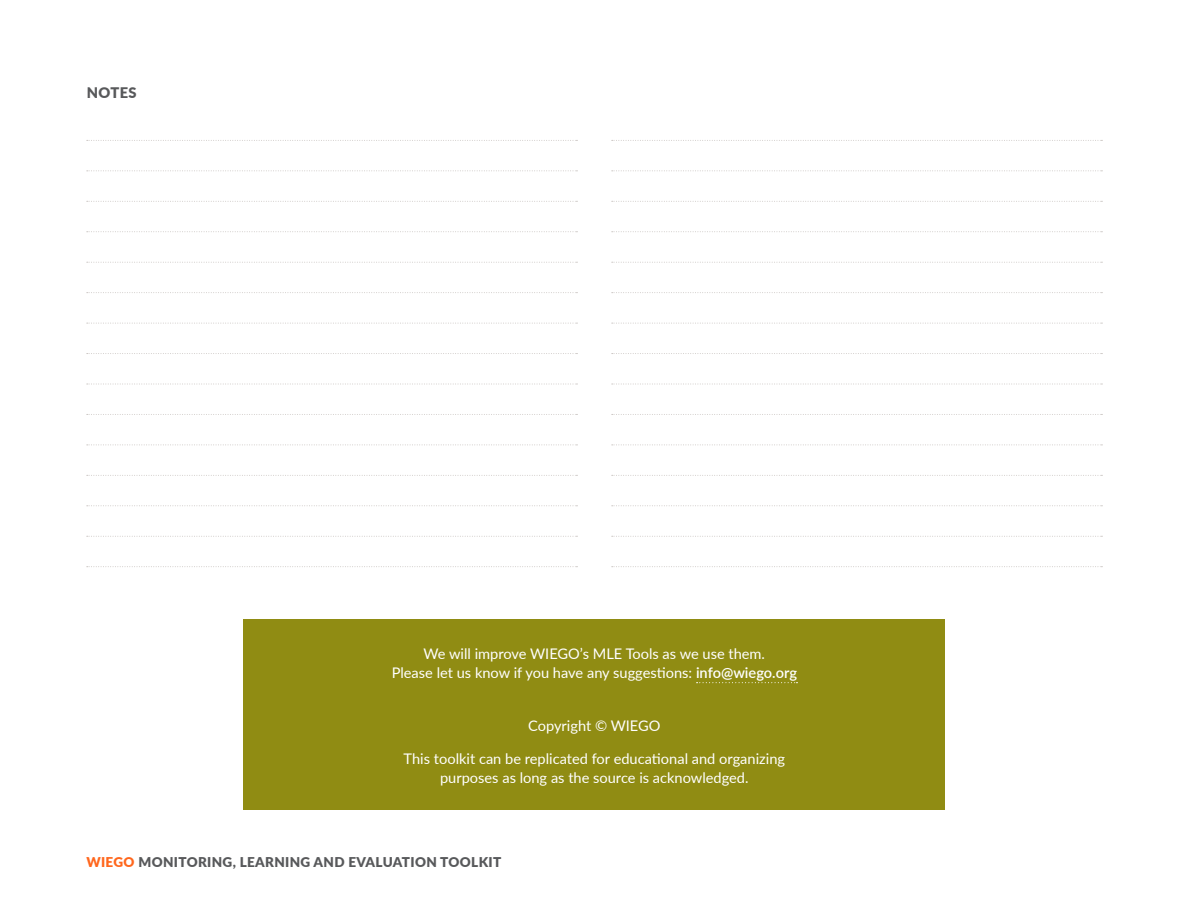
<style>
.page{position:relative;width:1188px;height:918px;background:#fff}
.page>*{position:absolute;margin:0;border:0;box-sizing:border-box;transform-origin:0 0}
.t1{font:14.7px/19.4px "Lato";color:#fff;text-align:center}
.t2{font:900 14.7px "Lato";letter-spacing:.025em;color:#58595b}
.t3{font:900 13.5px "Lato";letter-spacing:.025em;color:#58595b}
.s1{font-weight:600}
.s2{color:#ff671d}
</style>
<div class="page">
<div style="left:244px;top:620px;width:701px;height:190px;background:#908c13"></div>
<svg style="left:697px;top:682px;width:101px;height:1px"></svg>
<svg style="left:87px;top:140px;width:490px;height:1px"></svg>
<svg style="left:87px;top:384px;width:490px;height:1px"></svg>
<svg style="left:87px;top:170px;width:490px;height:1px"></svg>
<svg style="left:87px;top:414px;width:490px;height:1px"></svg>
<svg style="left:87px;top:201px;width:490px;height:1px"></svg>
<svg style="left:87px;top:445px;width:490px;height:1px"></svg>
<svg style="left:87px;top:231px;width:490px;height:1px"></svg>
<svg style="left:87px;top:475px;width:490px;height:1px"></svg>
<svg style="left:87px;top:262px;width:490px;height:1px"></svg>
<svg style="left:87px;top:505px;width:490px;height:1px"></svg>
<svg style="left:87px;top:292px;width:490px;height:1px"></svg>
<svg style="left:87px;top:536px;width:490px;height:1px"></svg>
<svg style="left:87px;top:323px;width:490px;height:1px"></svg>
<svg style="left:87px;top:566px;width:490px;height:1px"></svg>
<svg style="left:87px;top:353px;width:490px;height:1px"></svg>
<svg style="left:612px;top:140px;width:490px;height:1px"></svg>
<svg style="left:612px;top:384px;width:490px;height:1px"></svg>
<svg style="left:612px;top:170px;width:490px;height:1px"></svg>
<svg style="left:612px;top:414px;width:490px;height:1px"></svg>
<svg style="left:612px;top:201px;width:490px;height:1px"></svg>
<svg style="left:612px;top:445px;width:490px;height:1px"></svg>
<svg style="left:612px;top:231px;width:490px;height:1px"></svg>
<svg style="left:612px;top:475px;width:490px;height:1px"></svg>
<svg style="left:612px;top:262px;width:490px;height:1px"></svg>
<svg style="left:612px;top:505px;width:490px;height:1px"></svg>
<svg style="left:612px;top:292px;width:490px;height:1px"></svg>
<svg style="left:612px;top:536px;width:490px;height:1px"></svg>
<svg style="left:612px;top:323px;width:490px;height:1px"></svg>
<svg style="left:612px;top:566px;width:490px;height:1px"></svg>
<svg style="left:612px;top:353px;width:490px;height:1px"></svg>
<p class="t2" style="left:87px;top:82px;width:51px">NOTES</p>
<p class="t1" style="left:392px;top:643px;width:407px">We will improve WIEGO’s MLE Tools as we use them.<br>Please let us know if you have any suggestions: <span class="s1">info@wiego.org</span></p>
<p class="t1" style="left:528px;top:715px;width:134px">Copyright © WIEGO</p>
<p class="t1" style="left:404px;top:748px;width:383px">This toolkit can be replicated for educational and organizing purposes as long as the source is acknowledged.</p>
<p class="t3" style="left:86px;top:852px;width:416px"><span class="s2">WIEGO</span> MONITORING, LEARNING AND EVALUATION TOOLKIT</p>
</div>
